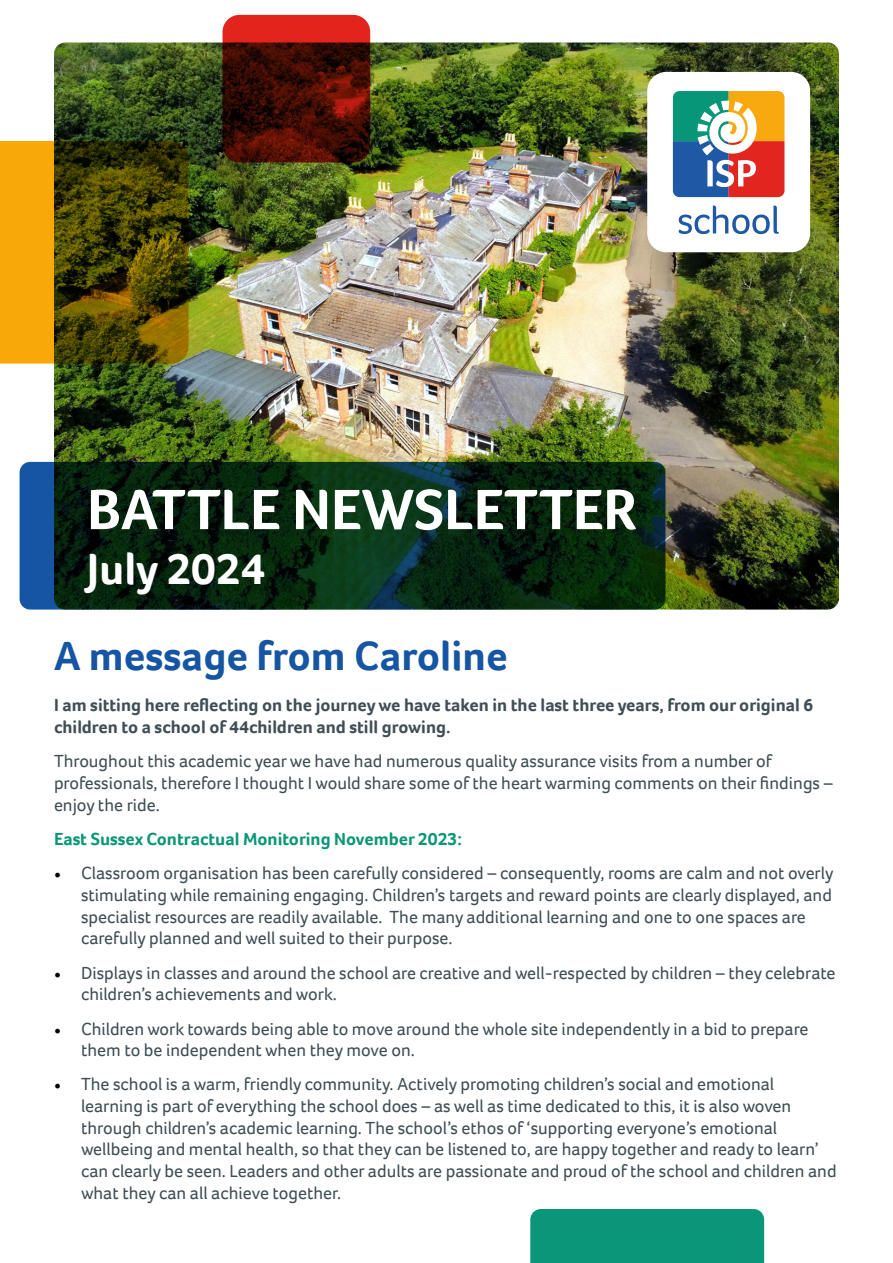
<style>
.page{position:relative;width:893px;height:1263px;background:#fff}
.page>*{position:absolute;margin:0;border:0;box-sizing:border-box;transform-origin:0 0}
.t1{font:700 58.5px "Foco";color:#fff}
.t2{font:700 45px "Foco";color:#fff}
.t3{font:700 42px "Foco";color:#1555a3}
.t4{font:18px/21.6px "Foco";color:#3f4e55}
.t5{font:700 18px/21.6px "Foco";color:#3f4e55}
.t6{font:700 18px "Foco";color:#0a9678}
.s1{font-family:"Minion Pro";color:#000}
</style>
<div class="page">
<img style="left:54px;top:43px;width:785px;height:566px">
<svg style="left:0;top:141px;width:188px;height:223px;background:#795d03"></svg>
<svg style="left:223px;top:15px;width:147px;height:148px;background:#5d1108"></svg>
<svg style="left:20px;top:462px;width:645px;height:147px;background:#072819"></svg>
<div style="left:530px;top:1209px;width:234px;height:54px;background:#0a9678"></div>
<div style="left:647px;top:72px;width:163px;height:180px;background:#fff;border-radius:19px"></div>
<svg style="left:673px;top:91px;width:111px;height:106px"></svg>
<svg style="left:679px;top:205px;width:100px;height:29px"></svg>
<h1 class="t1" style="left:87px;top:471px;width:551px">BATTLE NEWSLETTER</h1>
<h2 class="t2" style="left:87px;top:539px;width:180px">July 2024</h2>
<h3 class="t3" style="left:54px;top:628px;width:455px">A message from Caroline</h3>
<p class="t5" style="left:54px;top:694px;width:761px">I am sitting here reflecting on the journey we have taken in the last three years, from our original 6 children to a school of 44children and still growing.</p>
<p class="t4" style="left:54px;top:750px;width:780px">Throughout this academic year we have had numerous quality assurance visits from a number of professionals, therefore I thought I would share some of the heart warming comments on their findings – enjoy the ride.</p>
<p class="t6" style="left:54px;top:827px;width:409px">East Sussex Contractual Monitoring November 2023:</p>
<p class="t4" style="left:81px;top:862px;width:754px;text-indent:-27px"><span class="s1">•</span> Classroom organisation has been carefully considered – consequently, rooms are calm and not overly stimulating while remaining engaging. Children’s targets and reward points are clearly displayed, and specialist resources are readily available. The many additional learning and one to one spaces are carefully planned and well suited to their purpose.</p>
<p class="t4" style="left:81px;top:961px;width:756px;text-indent:-27px"><span class="s1">•</span> Displays in classes and around the school are creative and well-respected by children – they celebrate children’s achievements and work.</p>
<p class="t4" style="left:81px;top:1017px;width:729px;text-indent:-27px"><span class="s1">•</span> Children work towards being able to move around the whole site independently in a bid to prepare them to be independent when they move on.</p>
<p class="t4" style="left:81px;top:1073px;width:757px;text-indent:-27px"><span class="s1">•</span> The school is a warm, friendly community. Actively promoting children’s social and emotional learning is part of everything the school does – as well as time dedicated to this, it is also woven through children’s academic learning. The school’s ethos of ‘supporting everyone’s emotional wellbeing and mental health, so that they can be listened to, are happy together and ready to learn’ can clearly be seen. Leaders and other adults are passionate and proud of the school and children and what they can all achieve together.</p>
</div>
